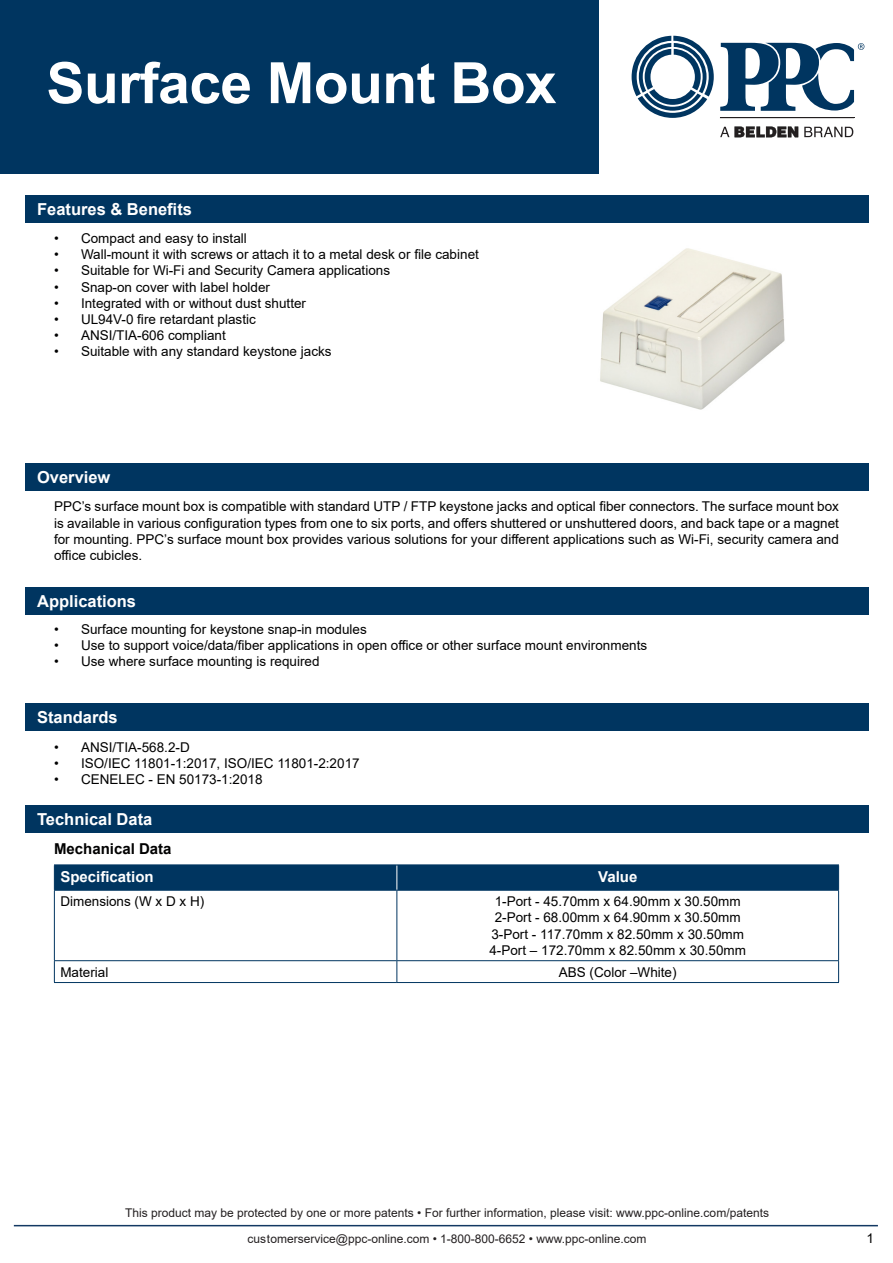
<style>
.page{position:relative;width:893px;height:1263px;background:#fff}
.page>*{position:absolute;margin:0;border:0;box-sizing:border-box;transform-origin:0 0}
.t1{font:700 57px "Arial";letter-spacing:-.01em;color:#fff}
.t2{font:700 16.5px "Arial";color:#fff}
.t3{font:700 15px "Arial";color:#fff}
.t4{font:700 15px "Arial";color:#000001}
.t5{font:13.5px/16.2px "Arial";color:#000001;text-align:justify}
.t6{font:12px/26.1px "Arial";color:#231f20;text-align:center}
</style>
<div class="page">
<hr style="left:14px;top:1225px;width:864px;height:1px;background:#133963">
<div style="left:0;top:0;width:598px;height:174px;background:#003560"></div>
<svg style="left:632px;top:36px;width:82px;height:82px"></svg>
<svg style="left:720px;top:43px;width:144px;height:68px"></svg>
<hr style="left:720px;top:117px;width:134px;height:1px;background:#231f20">
<svg style="left:720px;top:126px;width:78px;height:11px"></svg>
<svg style="left:804px;top:127px;width:49px;height:10px"></svg>
<svg style="left:55px;top:891px;width:783px;height:91px"></svg>
<hr style="left:54px;top:891px;width:1px;height:69px;background:#003560">
<hr style="left:396px;top:891px;width:1px;height:69px;background:#003560">
<hr style="left:838px;top:891px;width:1px;height:69px;background:#003560">
<svg style="left:54px;top:961px;width:1px;height:21px"></svg>
<svg style="left:396px;top:961px;width:1px;height:21px"></svg>
<svg style="left:838px;top:961px;width:1px;height:21px"></svg>
<hr style="left:54px;top:982px;width:343px;height:1px;background:#003560">
<hr style="left:397px;top:982px;width:442px;height:1px;background:#003560">
<hr style="left:54px;top:864px;width:343px;height:1px;background:#003560">
<hr style="left:397px;top:864px;width:442px;height:1px;background:#003560">
<div style="left:54px;top:865px;width:785px;height:25px;background:#003560"></div>
<hr style="left:54px;top:890px;width:343px;height:1px;background:#003560">
<hr style="left:397px;top:890px;width:442px;height:1px;background:#003560">
<hr style="left:54px;top:960px;width:343px;height:1px;background:#003560">
<hr style="left:397px;top:960px;width:442px;height:1px;background:#003560">
<div style="left:25px;top:195px;width:843px;height:28px;background:#003560"></div>
<div style="left:25px;top:463px;width:843px;height:28px;background:#003560"></div>
<div style="left:25px;top:587px;width:843px;height:27px;background:#003560"></div>
<div style="left:25px;top:704px;width:843px;height:27px;background:#003560"></div>
<div style="left:25px;top:805px;width:843px;height:27px;background:#003560"></div>
<img style="left:600px;top:248px;width:185px;height:162px">
<h1 class="t1" style="left:46px;top:43px;width:512px">Surface Mount Box</h1>
<p class="t2" style="left:37px;top:197px;width:156px">Features &amp; Benefits</p>
<p class="t5" style="left:54px;top:230px;width:194px">• Compact and easy to install</p>
<p class="t5" style="left:54px;top:246px;width:426px">• Wall-mount it with screws or attach it to a metal desk or file cabinet</p>
<p class="t5" style="left:54px;top:262px;width:338px">• Suitable for Wi-Fi and Security Camera applications</p>
<p class="t5" style="left:54px;top:279px;width:218px">• Snap-on cover with label holder</p>
<p class="t5" style="left:54px;top:295px;width:254px">• Integrated with or without dust shutter</p>
<p class="t5" style="left:54px;top:311px;width:203px">• UL94V-0 fire retardant plastic</p>
<p class="t5" style="left:54px;top:327px;width:173px">• ANSI/TIA-606 compliant</p>
<p class="t5" style="left:54px;top:343px;width:279px">• Suitable with any standard keystone jacks</p>
<p class="t2" style="left:37px;top:466px;width:75px">Overview</p>
<p class="t5" style="left:54px;top:498px;width:786px">PPC’s surface mount box is compatible with standard UTP / FTP keystone jacks and optical fiber connectors. The surface mount box is available in various configuration types from one to six ports, and offers shuttered or unshuttered doors, and back tape or a magnet for mounting. PPC’s surface mount box provides various solutions for your different applications such as Wi-Fi, security camera and office cubicles.</p>
<p class="t2" style="left:37px;top:589px;width:101px">Applications</p>
<p class="t5" style="left:54px;top:621px;width:314px">• Surface mounting for keystone snap-in modules</p>
<p class="t5" style="left:54px;top:637px;width:595px">• Use to support voice/data/fiber applications in open office or other surface mount environments</p>
<p class="t5" style="left:54px;top:653px;width:267px">• Use where surface mounting is required</p>
<p class="t2" style="left:37px;top:706px;width:82px">Standards</p>
<p class="t5" style="left:54px;top:739px;width:137px">• ANSI/TIA-568.2-D</p>
<p class="t5" style="left:54px;top:755px;width:307px">• ISO/IEC 11801-1:2017, ISO/IEC 11801-2:2017</p>
<p class="t5" style="left:54px;top:771px;width:210px">• CENELEC - EN 50173-1:2018</p>
<p class="t2" style="left:37px;top:807px;width:117px">Technical Data</p>
<p class="t4" style="left:54px;top:838px;width:119px">Mechanical Data</p>
<p class="t3" style="left:60px;top:866px;width:95px">Specification</p>
<p class="t3" style="left:598px;top:866px;width:41px">Value</p>
<p class="t5" style="left:60px;top:893px;width:146px">Dimensions (W x D x H)</p>
<p class="t5" style="left:495px;top:893px;width:248px">1-Port - 45.70mm x 64.90mm x 30.50mm</p>
<p class="t5" style="left:495px;top:909px;width:248px">2-Port - 68.00mm x 64.90mm x 30.50mm</p>
<p class="t5" style="left:491px;top:925px;width:254px">3-Port - 117.70mm x 82.50mm x 30.50mm</p>
<p class="t5" style="left:489px;top:942px;width:258px">4-Port – 172.70mm x 82.50mm x 30.50mm</p>
<p class="t5" style="left:60px;top:963px;width:50px">Material</p>
<p class="t5" style="left:559px;top:963px;width:119px">ABS (Color –White)</p>
<p class="t6" style="left:125px;top:1200px;width:645px">This product may be protected by one or more patents • For further information, please visit: www.ppc-online.com/patents customerservice@ppc-online.com • 1-800-800-6652 • www.ppc-online.com</p>
<p class="t5" style="left:866px;top:1230px;width:9px">1</p>
</div>
